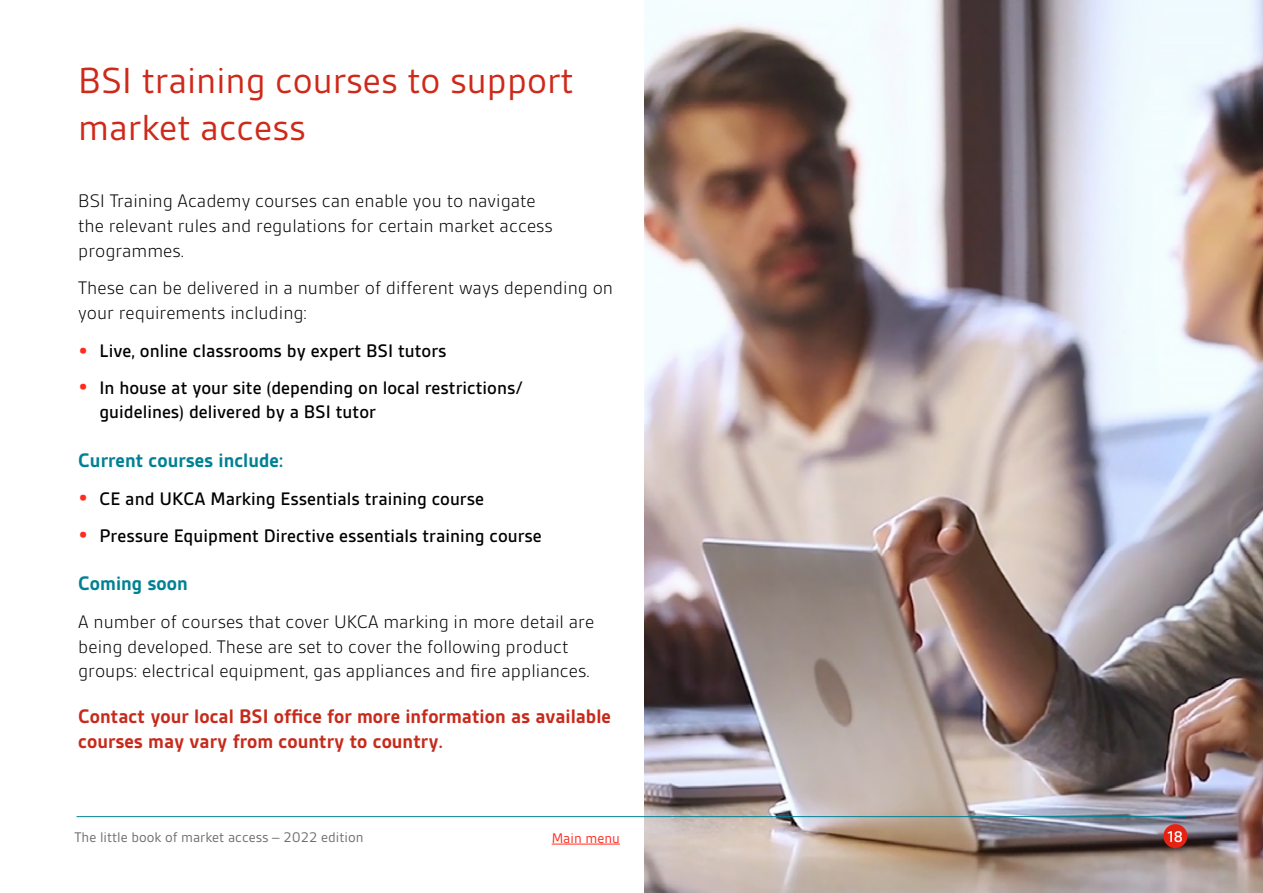
<style>
.page{position:relative;width:1263px;height:893px;background:#fff}
.page>*{position:absolute;margin:0;border:0;box-sizing:border-box;transform-origin:0 0}
.t1{font:39px/46.8px "BSI Gesta";color:#ce2919}
.t2{font:700 21px/24.8px "BSI Gesta";color:#c62a1b}
.t3{font:700 21px "BSI Gesta";color:#008193}
.t4{font:300 19.5px/24.8px "BSI Gesta";color:#000}
.t5{font:500 19.5px/24px "BSI Gesta";color:#000}
.t6{font:500 16.65px "BSI Gesta";color:#fff}
.t7{font:15px "BSI Gesta";color:#706f6f}
.t8{font:15px "BSI Gesta";color:#ff2b1f}
.s1{font-weight:700;font-size:25.5px;color:#ff2b1f}
</style>
<div class="page">
<img style="left:644px;top:0;width:619px;height:893px">
<div style="left:1163px;top:824px;width:24px;height:24px;background:#e42313;border-radius:50%"></div>
<hr style="left:77px;top:816px;width:1109px;height:1px;background:#008193">
<hr style="left:552px;top:844px;width:68px;height:1px;background:#ff2b1f">
<h1 class="t1" style="left:78px;top:57px;width:497px">BSI training courses to support market access</h1>
<p class="t4" style="left:78px;top:189px;width:476px">BSI Training Academy courses can enable you to navigate the relevant rules and regulations for certain market access programmes.</p>
<p class="t4" style="left:78px;top:276px;width:536px">These can be delivered in a number of different ways depending on your requirements including:</p>
<p class="t5" style="left:78px;top:339px;width:370px"><span class="s1">•</span> Live, online classrooms by expert BSI tutors</p>
<p class="t5" style="left:99px;top:376px;width:425px;text-indent:-21px"><span class="s1">•</span> In house at your site (depending on local restrictions/ guidelines) delivered by a BSI tutor</p>
<p class="t3" style="left:78px;top:449px;width:207px">Current courses include:</p>
<p class="t5" style="left:78px;top:487px;width:407px"><span class="s1">•</span> CE and UKCA Marking Essentials training course</p>
<p class="t5" style="left:78px;top:523px;width:465px"><span class="s1">•</span> Pressure Equipment Directive essentials training course</p>
<p class="t3" style="left:78px;top:573px;width:111px">Coming soon</p>
<p class="t4" style="left:78px;top:609px;width:517px">A number of courses that cover UKCA marking in more detail are being developed. These are set to cover the following product groups: electrical equipment, gas appliances and fire appliances.</p>
<p class="t2" style="left:78px;top:704px;width:534px">Contact your local BSI office for more information as available courses may vary from country to country.</p>
<p class="t7" style="left:74px;top:829px;width:291px">The little book of market access – 2022 edition</p>
<p class="t6" style="left:1168px;top:828px;width:17px">18</p>
<p class="t8" style="left:552px;top:830px;width:70px">Main menu</p>
</div>
